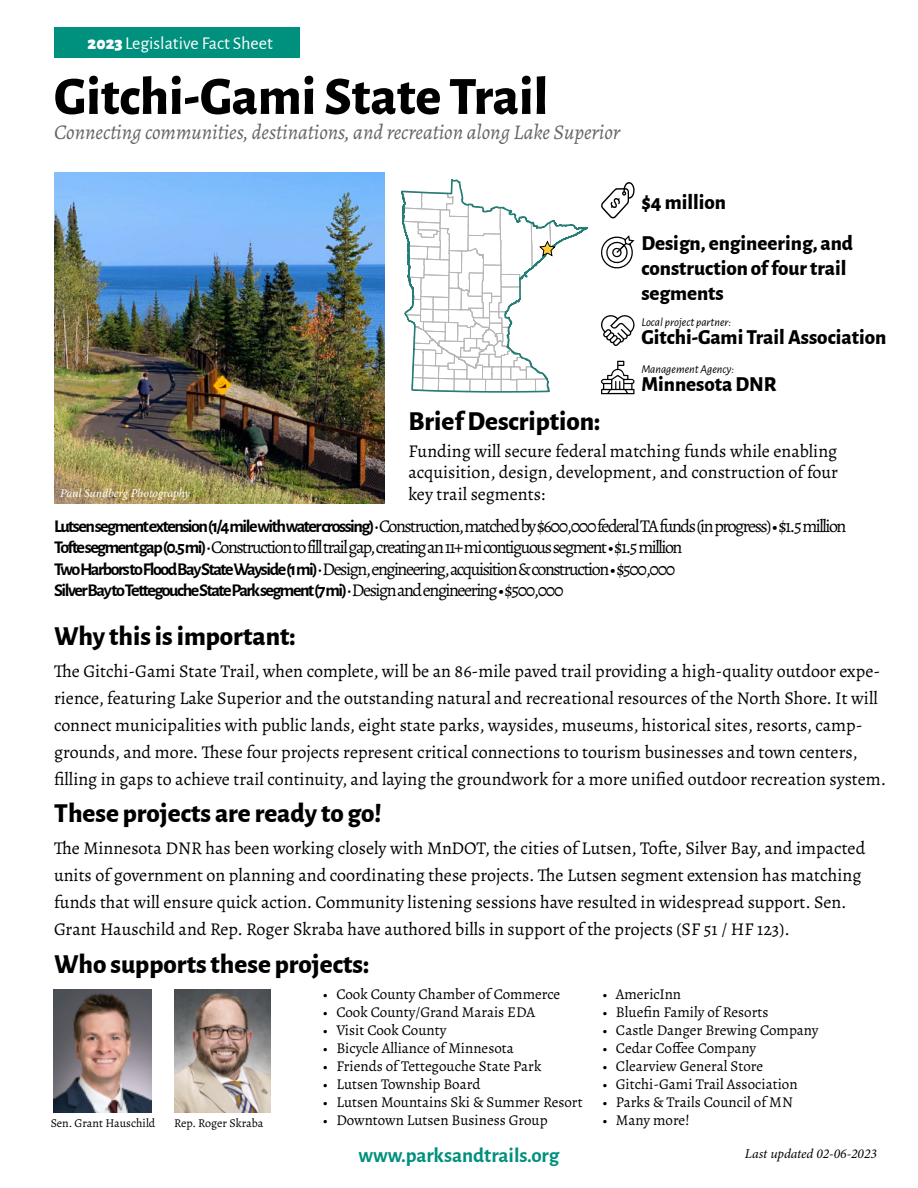
<style>
.page{position:relative;width:918px;height:1188px;background:#fff}
.page>*{position:absolute;margin:0;border:0;box-sizing:border-box;transform-origin:0 0}
.t1{font:800 54px "Alegreya Sans";color:#000}
.t2{font:800 27px "Alegreya Sans";color:#000}
.t3{font:800 21px/25.2px "Alegreya Sans";color:#000}
.t4{font:italic 21px "Alegreya";color:#636466}
.t5{font:700 21px "Alegreya Sans";color:#00907e}
.t6{font:18px/27px "Alegreya";color:#000}
.t7{font:18px/21.6px "Alegreya";letter-spacing:-.08em;color:#000}
.t8{font:700 18px "Alegreya Sans";letter-spacing:-.08em;color:#000}
.t9{font:18px "Alegreya Sans";color:#fff}
.t10{font:15px "Alegreya";color:#000}
.t11{font:italic 13.5px "Minion Pro";color:#000}
.t12{font:italic 12px "Alegreya Sans";color:#000}
.t13{font:12px "Alegreya";color:#000}
.t14{font:italic 12px "Minion Pro";letter-spacing:-.01em;color:#fff}
.s1{font-weight:900}
.s2{font-family:"Alegreya Sans";font-weight:700}
.s3{font-family:"Alegreya Sans";font-weight:500}
.s4{font-weight:500}
.s5{font-family:"Alegreya";font-weight:400}
</style>
<div class="page">
<img style="left:54px;top:173px;width:330px;height:331px">
<svg style="left:601px;top:182px;width:34px;height:36px"></svg>
<svg style="left:401px;top:179px;width:187px;height:214px"></svg>
<svg style="left:601px;top:315px;width:33px;height:31px"></svg>
<svg style="left:601px;top:235px;width:34px;height:34px"></svg>
<svg style="left:601px;top:361px;width:33px;height:33px"></svg>
<div style="left:54px;top:27px;width:246px;height:30px;background:#00907e"></div>
<img style="left:54px;top:990px;width:97px;height:122px">
<img style="left:174px;top:990px;width:97px;height:122px">
<p class="t9" style="left:88px;top:31px;width:187px"><span class="s1">2023</span> Legislative Fact Sheet</p>
<h1 class="t1" style="left:54px;top:55px;width:496px">Gitchi-Gami State Trail</h1>
<p class="t4" style="left:54px;top:118px;width:568px">Connecting communities, destinations, and recreation along Lake Superior</p>
<p class="t3" style="left:641px;top:188px;width:86px">$4 million</p>
<p class="t3" style="left:641px;top:229px;width:213px">Design, engineering, and construction of four trail segments</p>
<p class="t12" style="left:641px;top:314px;width:91px">Local project partner:</p>
<p class="t3" style="left:641px;top:323px;width:246px">Gitchi-Gami Trail Association</p>
<p class="t12" style="left:641px;top:361px;width:94px">Management Agency:</p>
<p class="t3" style="left:641px;top:370px;width:137px">Minnesota DNR</p>
<p class="t14" style="left:60px;top:485px;width:131px">Paul Sundberg Photography</p>
<h2 class="t2" style="left:408px;top:400px;width:194px">Brief Description:</h2>
<p class="t6" style="left:408px;top:440px;width:431px;line-height:21.6px;text-align:justify">Funding will secure federal matching funds while enabling acquisition, design, development, and construction of four key trail segments:</p>
<p class="t7" style="left:54px;top:515px;width:794px"><span class="s2">Lutsen segment extension (1/4 mile with water crossing)</span> <span class="s3">•</span> Construction, matched by $600,000 federal TA funds (in progress) • $1.5 million<br><span class="s2">Tofte segment gap (0.5 mi)</span> <span class="s3">•</span> Construction to fill trail gap, creating an 11+ mi contiguous segment • $1.5 million<br><span class="s2">Two Harbors to Flood Bay State Wayside (1 mi)</span> <span class="s3">•</span> Design, engineering, acquisition &amp; construction • $500,000</p>
<p class="t8" style="left:54px;top:577px;width:511px">Silver Bay to Tettegouche State Park segment (7 mi) <span class="s4">•</span> <span class="s5">Design and engineering • $500,000</span></p>
<h2 class="t2" style="left:54px;top:616px;width:243px">Why this is important:</h2>
<p class="t6" style="left:54px;top:657px;width:834px">The Gitchi-Gami State Trail, when complete, will be an 86-mile paved trail providing a high-quality outdoor expe&shy;rience, featuring Lake Superior and the outstanding natural and recreational resources of the North Shore. It will connect municipalities with public lands, eight state parks, waysides, museums, historical sites, resorts, camp&shy;grounds, and more. These four projects represent critical connections to tourism businesses and town centers, filling in gaps to achieve trail continuity, and laying the groundwork for a more unified outdoor recreation system.</p>
<h2 class="t2" style="left:54px;top:793px;width:329px">These projects are ready to go!</h2>
<p class="t6" style="left:54px;top:835px;width:813px">The Minnesota DNR has been working closely with MnDOT, the cities of Lutsen, Tofte, Silver Bay, and impacted units of government on planning and coordinating these projects. The Lutsen segment extension has matching funds that will ensure quick action. Community listening sessions have resulted in widespread support. Sen.<br>Grant Hauschild and Rep. Roger Skraba have authored bills in support of the projects (SF 51 / HF 123).</p>
<h2 class="t2" style="left:54px;top:944px;width:317px">Who supports these projects:</h2>
<p class="t13" style="left:51px;top:1115px;width:106px">Sen. Grant Hauschild</p>
<p class="t13" style="left:174px;top:1115px;width:91px">Rep. Roger Skraba</p>
<p class="t10" style="left:323px;top:984px;width:239px">• Cook County Chamber of Commerce</p>
<p class="t10" style="left:323px;top:1002px;width:214px">• Cook County/Grand Marais EDA</p>
<p class="t10" style="left:323px;top:1020px;width:125px">• Visit Cook County</p>
<p class="t10" style="left:323px;top:1038px;width:192px">• Bicycle Alliance of Minnesota</p>
<p class="t10" style="left:323px;top:1056px;width:220px">• Friends of Tettegouche State Park</p>
<p class="t10" style="left:323px;top:1074px;width:159px">• Lutsen Township Board</p>
<p class="t10" style="left:323px;top:1092px;width:261px">• Lutsen Mountains Ski &amp; Summer Resort</p>
<p class="t10" style="left:323px;top:1110px;width:226px">• Downtown Lutsen Business Group</p>
<p class="t5" style="left:359px;top:1139px;width:202px">www.parksandtrails.org</p>
<p class="t10" style="left:602px;top:984px;width:80px">• AmericInn</p>
<p class="t10" style="left:602px;top:1002px;width:168px">• Bluefin Family of Resorts</p>
<p class="t10" style="left:602px;top:1020px;width:218px">• Castle Danger Brewing Company</p>
<p class="t10" style="left:602px;top:1038px;width:155px">• Cedar Coffee Company</p>
<p class="t10" style="left:602px;top:1056px;width:162px">• Clearview General Store</p>
<p class="t10" style="left:602px;top:1074px;width:197px">• Gitchi-Gami Trail Association</p>
<p class="t10" style="left:602px;top:1092px;width:192px">• Parks &amp; Trails Council of MN</p>
<p class="t10" style="left:602px;top:1110px;width:89px">• Many more!</p>
<p class="t11" style="left:745px;top:1145px;width:133px">Last updated 02-06-2023</p>
</div>
